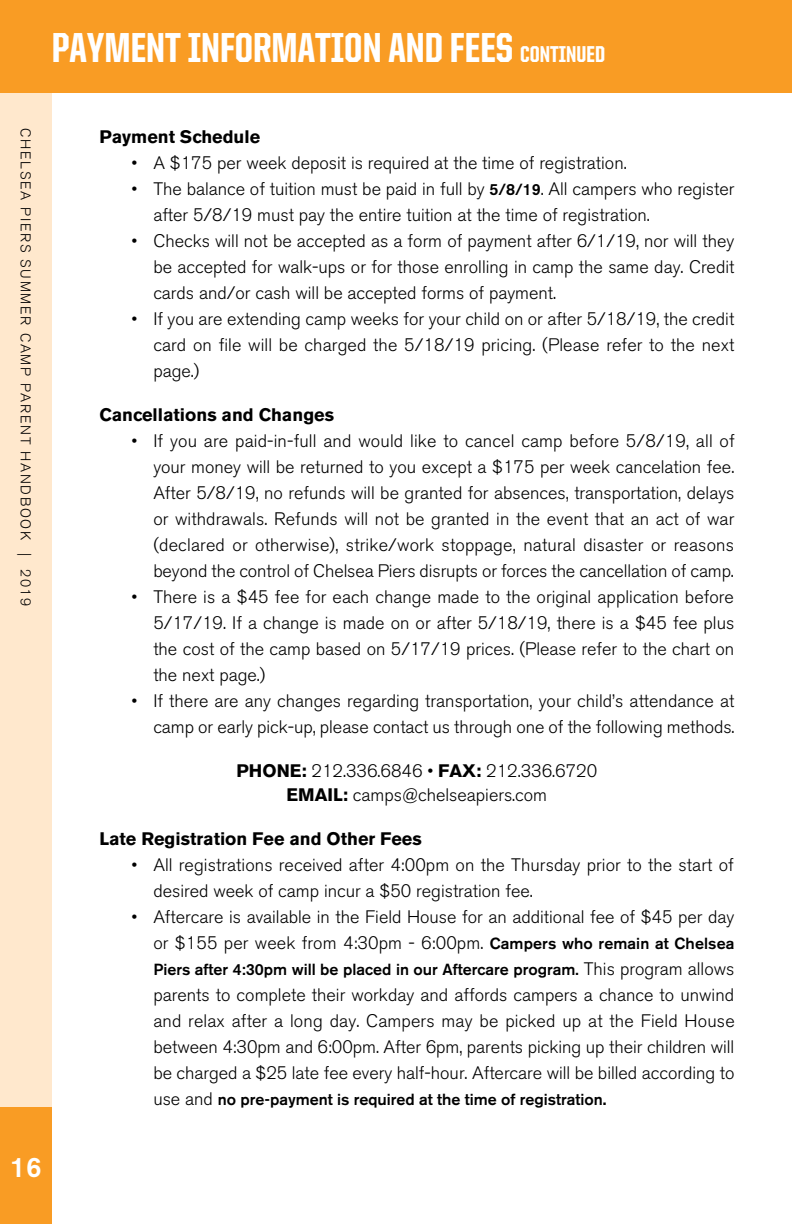
<style>
.page{position:relative;width:792px;height:1224px;background:#fff}
.page>*{position:absolute;margin:0;border:0;box-sizing:border-box;transform-origin:0 0}
.t1{font:800 42px "United Sans Cond";color:#fff}
.t2{font:500 28px "Akzidenz Grotesk BE";color:#fff}
.t3{font:300 18px/26px "Akzidenz Grotesk BE";color:#000;text-align:justify}
.t4{font:700 18px "Akzidenz Grotesk BE";color:#000}
.t5{font:500 16px "Akzidenz Grotesk BE";color:#000}
.t6{font:300 14px "Akzidenz Grotesk BE";letter-spacing:.12em;color:#000}
.s1{font-size:23px}
.s2{font-weight:500;font-size:16px}
.s3{font-weight:700}
.s4{font-weight:300;font-size:18px}
.s5{font-size:18px}
</style>
<div class="page">
<div style="left:0;top:92px;width:52px;height:1015px;background:#ffe8cd"></div>
<div style="left:0;top:1107px;width:52px;height:117px;background:#f99c24"></div>
<div style="left:0;top:0;width:792px;height:92px;background:#f99c24"></div>
<h1 class="t1" style="left:52px;top:26px;width:555px">PAYMENT INFORMATION AND FEES <span class="s1">CONTINUED</span></h1>
<p class="t6" style="left:33px;top:128px;width:480px;rotate:90deg">CHELSEA PIERS SUMMER CAMP PARENT HANDBOOK | 2019</p>
<h2 class="t2" style="left:10px;top:1150px;width:33px">16</h2>
<p class="t4" style="left:99px;top:126px;width:162px">Payment Schedule</p>
<p class="t3" style="left:131px;top:150px;width:497px">• A $175 per week deposit is required at the time of registration.</p>
<p class="t3" style="left:153px;top:176px;width:583px;text-indent:-22px">• The balance of tuition must be paid in full by <span class="s2">5/8/19</span>. All campers who register after 5/8/19 must pay the entire tuition at the time of registration.</p>
<p class="t3" style="left:153px;top:228px;width:583px;text-indent:-22px">• Checks will not be accepted as a form of payment after 6/1/19, nor will they be accepted for walk-ups or for those enrolling in camp the same day. Credit cards and/or cash will be accepted forms of payment.</p>
<p class="t3" style="left:153px;top:306px;width:583px;text-indent:-22px">• If you are extending camp weeks for your child on or after 5/18/19, the credit card on file will be charged the 5/18/19 pricing. (Please refer to the next page.)</p>
<p class="t4" style="left:99px;top:404px;width:236px">Cancellations and Changes</p>
<p class="t3" style="left:153px;top:428px;width:583px;text-indent:-22px">• If you are paid-in-full and would like to cancel camp before 5/8/19, all of your money will be returned to you except a $175 per week cancelation fee.<br>After 5/8/19, no refunds will be granted for absences, transportation, delays or withdrawals. Refunds will not be granted in the event that an act of war (declared or otherwise), strike/work stoppage, natural disaster or reasons beyond the control of Chelsea Piers disrupts or forces the cancellation of camp.</p>
<p class="t3" style="left:153px;top:584px;width:582px;text-indent:-22px">• There is a $45 fee for each change made to the original application before 5/17/19. If a change is made on or after 5/18/19, there is a $45 fee plus the cost of the camp based on 5/17/19 prices. (Please refer to the chart on the next page.)</p>
<p class="t3" style="left:131px;top:688px;width:605px;text-align:right">• If there are any changes regarding transportation, your child’s attendance at camp or early pick-up, please contact us through one of the following methods.</p>
<p class="t3" style="left:237px;top:759px;width:362px;line-height:24px;text-align:center"><span class="s3">PHONE:</span> 212.336.6846 • <span class="s3">FAX:</span> 212.336.6720<br><span class="s3">EMAIL:</span> camps@chelseapiers.com</p>
<p class="t4" style="left:99px;top:828px;width:324px">Late Registration Fee and Other Fees</p>
<p class="t3" style="left:153px;top:852px;width:582px;text-indent:-22px">• All registrations received after 4:00pm on the Thursday prior to the start of desired week of camp incur a $50 registration fee.</p>
<p class="t3" style="left:131px;top:904px;width:605px;text-align:right">• Aftercare is available in the Field House for an additional fee of $45 per day or $155 per week from 4:30pm - 6:00pm. <span class="s2">Campers who remain at Chelsea</span></p>
<p class="t5" style="left:153px;top:960px;width:583px">Piers after 4:30pm will be placed in our Aftercare program. <span class="s4">This program allows</span></p>
<p class="t3" style="left:153px;top:982px;width:583px">parents to complete their workday and affords campers a chance to unwind and relax after a long day. Campers may be picked up at the Field House between 4:30pm and 6:00pm. After 6pm, parents picking up their children will be charged a $25 late fee every half-hour. Aftercare will be billed according to</p>
<p class="t5" style="left:153px;top:1090px;width:455px"><span class="s4">use and</span> no pre-payment is required at the time of registration<span class="s5">.</span></p>
</div>
